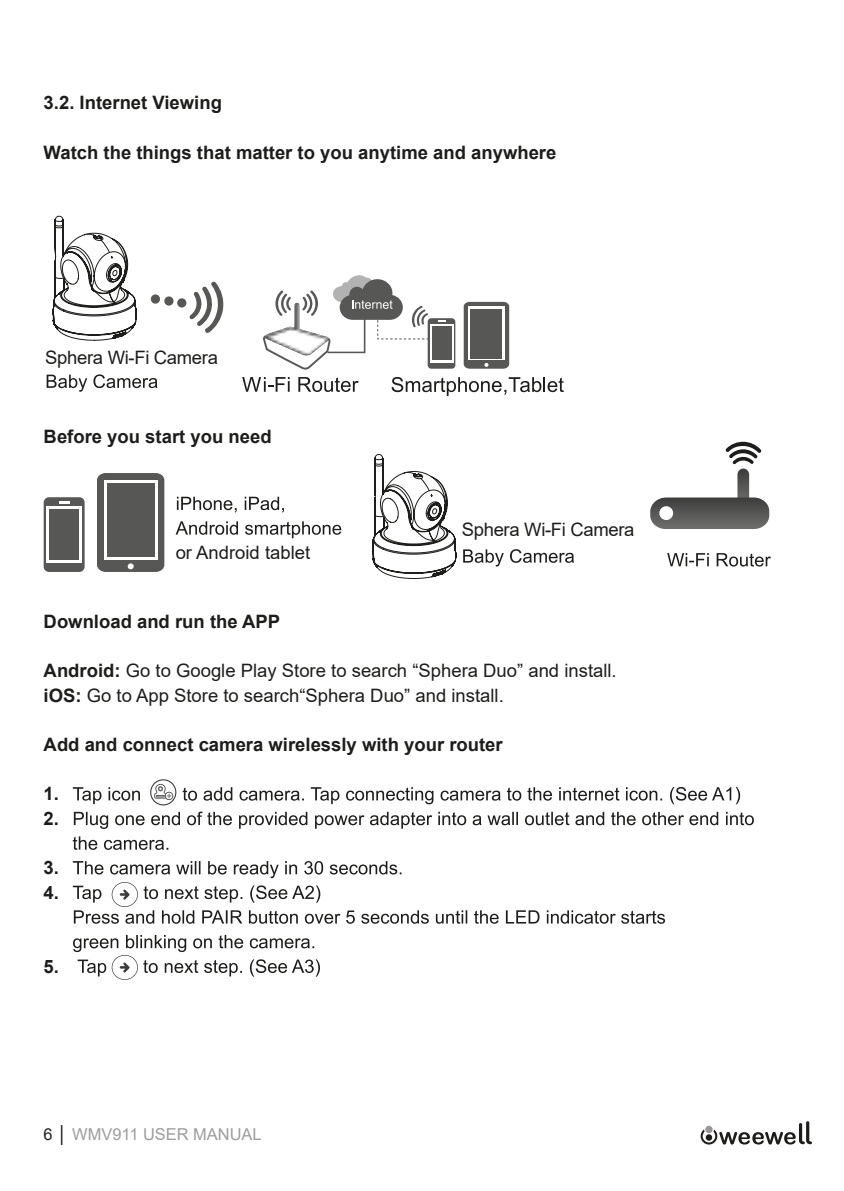
<style>
.page{position:relative;width:844px;height:1191px;background:#fff}
.page>*{position:absolute;margin:0;border:0;box-sizing:border-box;transform-origin:0 0}
.t1{font:700 18.55px/24.5px "Arial";color:#1d1d1b}
.t2{font:18.55px/24.5px "Arial";color:#1d1d1b}
.t3{font:18.55px "Arial";letter-spacing:-.02em;color:#1d1d1b}
.t4{font:16.45px "Arial";color:#9d9d9c}
.s1{font-weight:700}
.s2{color:#1d1d1b}
</style>
<div class="page">
<svg style="left:700px;top:1121px;width:111px;height:23px"></svg>
<div style="left:705px;top:1134px;width:7px;height:6px;background:#1d1d1b;border-radius:50%"></div>
<div style="left:705px;top:1125px;width:7px;height:8px;background:#9a9695;border-radius:50%"></div>
<svg style="left:74px;top:811px;width:679px;height:18px"></svg>
<svg style="left:73px;top:836px;width:95px;height:14px"></svg>
<svg style="left:164px;top:296px;width:10px;height:10px"></svg>
<svg style="left:177px;top:298px;width:10px;height:10px"></svg>
<svg style="left:150px;top:294px;width:10px;height:10px"></svg>
<svg style="left:189px;top:281px;width:35px;height:52px"></svg>
<svg style="left:52px;top:215px;width:85px;height:126px"></svg>
<svg style="left:242px;top:275px;width:321px;height:121px"></svg>
<svg style="left:47px;top:374px;width:110px;height:18px"></svg>
<svg style="left:463px;top:549px;width:111px;height:17px"></svg>
<svg style="left:177px;top:497px;width:107px;height:15px"></svg>
<svg style="left:175px;top:521px;width:166px;height:17px"></svg>
<svg style="left:667px;top:553px;width:103px;height:13px"></svg>
<svg style="left:372px;top:454px;width:84px;height:125px"></svg>
<svg style="left:725px;top:441px;width:37px;height:24px"></svg>
<svg style="left:737px;top:468px;width:12px;height:36px"></svg>
<svg style="left:650px;top:497px;width:119px;height:32px;background:#616160"></svg>
<div style="left:659px;top:506px;width:14px;height:14px;background:#fff;border-radius:50%"></div>
<div style="left:97px;top:473px;width:67px;height:99px;background:#575756;border-radius:8px"></div>
<svg style="left:104px;top:480px;width:53px;height:79px"></svg>
<div style="left:107px;top:483px;width:47px;height:74px;background:#575756"></div>
<svg style="left:128px;top:563px;width:6px;height:6px"></svg>
<div style="left:44px;top:497px;width:41px;height:75px;background:#575756;border-radius:5px"></div>
<div style="left:46px;top:506px;width:36px;height:57px;background:#fff"></div>
<div style="left:49px;top:509px;width:30px;height:50px;background:#575756"></div>
<svg style="left:59px;top:501px;width:11px;height:2px"></svg>
<svg style="left:73px;top:779px;width:667px;height:26px"></svg>
<svg style="left:73px;top:861px;width:592px;height:62px"></svg>
<svg style="left:73px;top:935px;width:247px;height:45px"></svg>
<p class="t1" style="left:44px;top:91px;width:180px">3.2. Internet Viewing</p>
<p class="t1" style="left:44px;top:140px;width:514px">Watch the things that matter to you anytime and anywhere</p>
<p class="t3" style="left:45px;top:345px;width:174px">Sphera Wi-Fi Camera</p>
<p class="t1" style="left:44px;top:424px;width:229px">Before you start you need</p>
<p class="t2" style="left:176px;top:540px;width:136px">or Android tablet</p>
<p class="t3" style="left:461px;top:517px;width:174px">Sphera Wi-Fi Camera</p>
<p class="t1" style="left:44px;top:609px;width:238px">Download and run the APP</p>
<p class="t2" style="left:44px;top:658px;width:574px"><span class="s1">Android:</span> Go to Google Play Store to search “Sphera Duo” and install. <span class="s1">iOS:</span> Go to App Store to search“Sphera Duo” and install.</p>
<p class="t1" style="left:44px;top:732px;width:460px">Add and connect camera wirelessly with your router</p>
<p class="t1" style="left:44px;top:782px;width:17px">1.<br>2.</p>
<p class="t1" style="left:44px;top:855px;width:17px">3.<br>4.</p>
<p class="t1" style="left:44px;top:954px;width:17px">5.</p>
<p class="t4" style="left:44px;top:1123px;width:219px"><span class="s2">6 │</span> WMV911 USER MANUAL</p>
</div>
